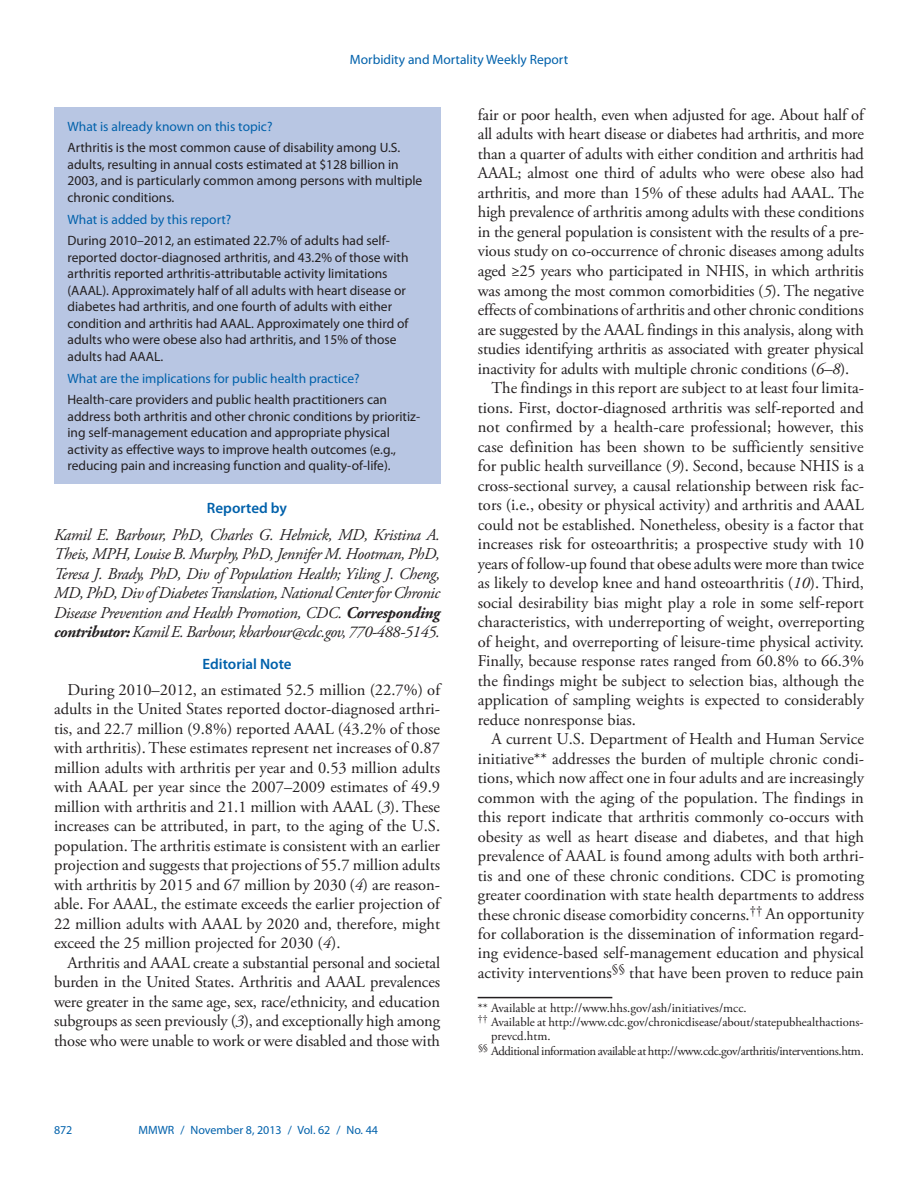
<style>
.page{position:relative;width:918px;height:1188px;background:#fff}
.page>*{position:absolute;margin:0;border:0;box-sizing:border-box;transform-origin:0 0}
.body_copy{font:16.5px/19.5px "Adobe Garamond Pro";color:#231f20;text-align:justify}
.reported_by_text{font:italic 16.5px/19.5px "Adobe Garamond Pro";letter-spacing:-.03em;color:#231f20;text-align:justify}
.headline3{font:600 15px "Myriad Pro";color:#0161ab}
.fb_answer{font:13.5px/16.5px "Myriad Pro";color:#231f20}
.fb_question{font:13.5px "Myriad Pro";color:#0161ab}
.footnote_no_rule_tex{font:12.75px/14.2px "Adobe Garamond Pro";letter-spacing:-.015em;color:#231f20}
.footnote_no_rule_tex-2{font:12.75px "Adobe Garamond Pro";letter-spacing:-.035em;color:#231f20}
.footnote_w_rule_text{font:12.75px "Adobe Garamond Pro";color:#231f20}
.footer_left{font:12px "Myriad Pro";color:#0161ab}
.s1{font-weight:700}
.s2{font-style:italic}
</style>
<div class="page">
<div style="left:54px;top:108px;width:386px;height:376px;background:#b8c6e3"></div>
<hr style="left:478px;top:997px;width:134px;height:1px;background:#231f20">
<p class="fb_question" style="left:350px;top:51px;width:220px">Morbidity and Mortality Weekly Report</p>
<p class="fb_question" style="left:68px;top:119px;width:206px">What is already known on this topic?</p>
<p class="fb_answer" style="left:68px;top:139px;width:356px">Arthritis is the most common cause of disability among U.S. adults, resulting in annual costs estimated at $128 billion in 2003, and is particularly common among persons with multiple chronic conditions.</p>
<p class="fb_question" style="left:68px;top:212px;width:165px">What is added by this report?</p>
<p class="fb_answer" style="left:68px;top:233px;width:343px">During 2010–2012, an estimated 22.7% of adults had self&shy;reported doctor-diagnosed arthritis, and 43.2% of those with arthritis reported arthritis-attributable activity limitations (AAAL). Approximately half of all adults with heart disease or diabetes had arthritis, and one fourth of adults with either condition and arthritis had AAAL. Approximately one third of adults who were obese also had arthritis, and 15% of those adults had AAAL.</p>
<p class="fb_question" style="left:68px;top:371px;width:294px">What are the implications for public health practice?</p>
<p class="fb_answer" style="left:68px;top:391px;width:354px">Health-care providers and public health practitioners can address both arthritis and other chronic conditions by prioritiz&shy;ing self-management education and appropriate physical activity as effective ways to improve health outcomes (e.g., reducing pain and increasing function and quality-of-life).</p>
<p class="headline3" style="left:207px;top:499px;width:82px">Reported by</p>
<p class="reported_by_text" style="left:54px;top:525px;width:388px">Kamil E. Barbour, PhD, Charles G. Helmick, MD, Kristina A.<br>Theis, MPH, Louise B. Murphy, PhD, Jennifer M. Hootman, PhD, Teresa J. Brady, PhD, Div of Population Health; Yiling J. Cheng, MD, PhD, Div of Diabetes Translation, National Center for Chronic Disease Prevention and Health Promotion, CDC. <span class="s1">Corresponding contributor:</span> Kamil E. Barbour, kbarbour@cdc.gov, 770-488-5145.</p>
<p class="headline3" style="left:202px;top:654px;width:91px">Editorial Note</p>
<p class="body_copy" style="left:54px;top:680px;width:388px;text-indent:13px">During 2010–2012, an estimated 52.5 million (22.7%) of adults in the United States reported doctor-diagnosed arthri&shy;tis, and 22.7 million (9.8%) reported AAAL (43.2% of those with arthritis). These estimates represent net increases of 0.87 million adults with arthritis per year and 0.53 million adults with AAAL per year since the 2007–2009 estimates of 49.9 million with arthritis and 21.1 million with AAAL (<span class="s2">3</span>). These increases can be attributed, in part, to the aging of the U.S. population. The arthritis estimate is consistent with an earlier projection and suggests that projections of 55.7 million adults with arthritis by 2015 and 67 million by 2030 (<span class="s2">4</span>) are reason&shy;able. For AAAL, the estimate exceeds the earlier projection of 22 million adults with AAAL by 2020 and, therefore, might exceed the 25 million projected for 2030 (<span class="s2">4</span>).</p>
<p class="body_copy" style="left:54px;top:953px;width:388px;text-indent:13px">Arthritis and AAAL create a substantial personal and societal burden in the United States. Arthritis and AAAL prevalences were greater in the same age, sex, race/ethnicity, and education subgroups as seen previously (<span class="s2">3</span>), and exceptionally high among those who were unable to work or were disabled and those with</p>
<p class="footer_left" style="left:54px;top:1123px;width:20px">872</p>
<p class="footer_left" style="left:139px;top:1123px;width:241px">MMWR / November 8, 2013 / Vol. 62 / No. 44</p>
<p class="body_copy" style="left:478px;top:106px;width:388px">fair or poor health, even when adjusted for age. About half of all adults with heart disease or diabetes had arthritis, and more than a quarter of adults with either condition and arthritis had AAAL; almost one third of adults who were obese also had arthritis, and more than 15% of these adults had AAAL. The high prevalence of arthritis among adults with these conditions in the general population is consistent with the results of a pre&shy;vious study on co-occurrence of chronic diseases among adults aged ≥25 years who participated in NHIS, in which arthritis was among the most common comorbidities (<span class="s2">5</span>). The negative effects of combinations of arthritis and other chronic conditions are suggested by the AAAL findings in this analysis, along with studies identifying arthritis as associated with greater physical inactivity for adults with multiple chronic conditions (<span class="s2">6–8</span>).</p>
<p class="body_copy" style="left:478px;top:379px;width:388px;text-indent:13px">The findings in this report are subject to at least four limita&shy;tions. First, doctor-diagnosed arthritis was self-reported and not confirmed by a health-care professional; however, this case definition has been shown to be sufficiently sensitive for public health surveillance (<span class="s2">9</span>). Second, because NHIS is a cross-sectional survey, a causal relationship between risk fac&shy;tors (i.e., obesity or physical activity) and arthritis and AAAL could not be established. Nonetheless, obesity is a factor that increases risk for osteoarthritis; a prospective study with 10 years of follow-up found that obese adults were more than twice as likely to develop knee and hand osteoarthritis (<span class="s2">10</span>). Third, social desirability bias might play a role in some self-report characteristics, with underreporting of weight, overreporting of height, and overreporting of leisure-time physical activity.<br>Finally, because response rates ranged from 60.8% to 66.3% the findings might be subject to selection bias, although the application of sampling weights is expected to considerably reduce nonresponse bias.</p>
<p class="body_copy" style="left:478px;top:730px;width:388px;text-indent:14px">A current U.S. Department of Health and Human Service initiative** addresses the burden of multiple chronic condi&shy;tions, which now affect one in four adults and are increasingly common with the aging of the population. The findings in this report indicate that arthritis commonly co-occurs with obesity as well as heart disease and diabetes, and that high prevalence of AAAL is found among adults with both arthri&shy;tis and one of these chronic conditions. CDC is promoting greater coordination with state health departments to address these chronic disease comorbidity concerns.<sup>††</sup> An opportunity for collaboration is the dissemination of information regard&shy;ing evidence-based self-management education and physical activity interventions<sup>§§</sup> that have been proven to reduce pain</p>
<p class="footnote_w_rule_text" style="left:478px;top:1000px;width:270px">** Available at http://www.hhs.gov/ash/initiatives/mcc.</p>
<p class="footnote_no_rule_tex" style="left:491px;top:1016px;width:374px;text-indent:-13px"><sup>††</sup> Available at http://www.cdc.gov/chronicdisease/about/statepubhealthactions&shy;prevcd.htm.</p>
<p class="footnote_no_rule_tex-2" style="left:478px;top:1043px;width:387px"><sup>§§</sup> Additional information available at http://www.cdc.gov/arthritis/interventions.htm.</p>
</div>
